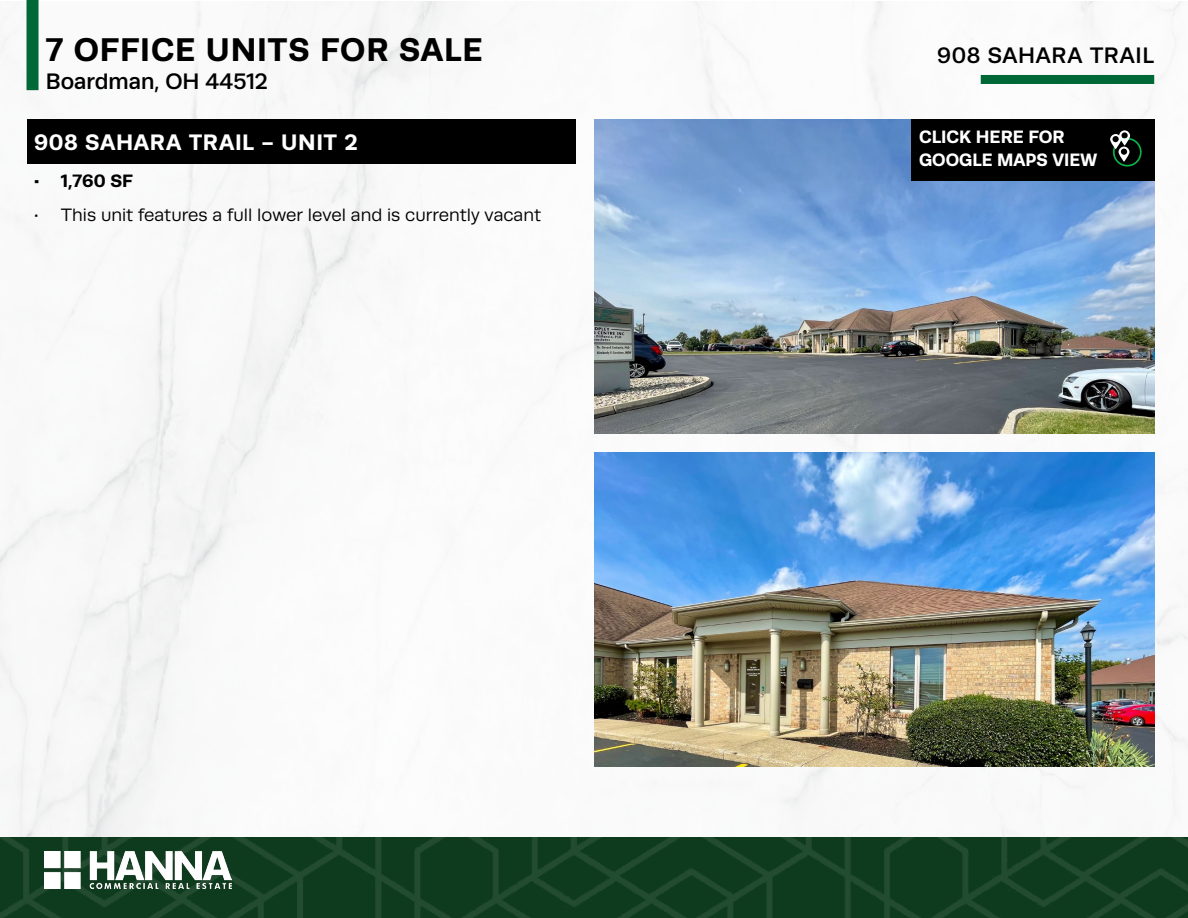
<style>
.page{position:relative;width:1188px;height:918px;background:#fff}
.page>*{position:absolute;margin:0;border:0;box-sizing:border-box;transform-origin:0 0}
.t1{font:700 33px "Runda";letter-spacing:.025em;color:#000}
.t2{font:700 22.5px "Runda";letter-spacing:.03em;color:#fff}
.t3{font:500 22.5px "Runda";letter-spacing:-.005em;color:#000}
.t4{font:500 22.5px "Runda";letter-spacing:.02em;color:#000}
.t5{font:18px "Runda";color:#000}
.t6{font:700 18px/22.8px "Runda";color:#fff}
.t7{font:700 18px "Runda";color:#000}
</style>
<div class="page">
<img style="left:0;top:2px;width:859px;height:835px">
<img style="left:859px;top:2px;width:329px;height:835px">
<div style="left:27px;top:0;width:12px;height:90px;background:#006836"></div>
<img style="left:0;top:837px;width:1188px;height:81px">
<img style="left:45px;top:852px;width:186px;height:37px">
<div style="left:981px;top:75px;width:173px;height:9px;background:#006836"></div>
<img style="left:594px;top:119px;width:560px;height:314px">
<div style="left:27px;top:119px;width:549px;height:44px;background:#000"></div>
<div style="left:911px;top:119px;width:243px;height:62px;background:#000"></div>
<div style="left:1113px;top:138px;width:29px;height:29px;border:2px solid #0db14b;border-radius:50%"></div>
<svg style="left:1110px;top:130px;width:20px;height:32px"></svg>
<img style="left:594px;top:453px;width:560px;height:313px">
<h1 class="t1" style="left:46px;top:30px;width:438px">7 OFFICE UNITS FOR SALE</h1>
<p class="t4" style="left:937px;top:43px;width:219px">908 SAHARA TRAIL</p>
<p class="t3" style="left:46px;top:68px;width:223px">Boardman, OH 44512</p>
<p class="t2" style="left:34px;top:128px;width:325px">908 SAHARA TRAIL - UNIT 2</p>
<p class="t7" style="left:34px;top:170px;width:101px">• 1,760 SF</p>
<p class="t5" style="left:34px;top:205px;width:509px">• This unit features a full lower level and is currently vacant</p>
<p class="t6" style="left:919px;top:125px;width:180px">CLICK HERE FOR<br>GOOGLE MAPS VIEW</p>
</div>
